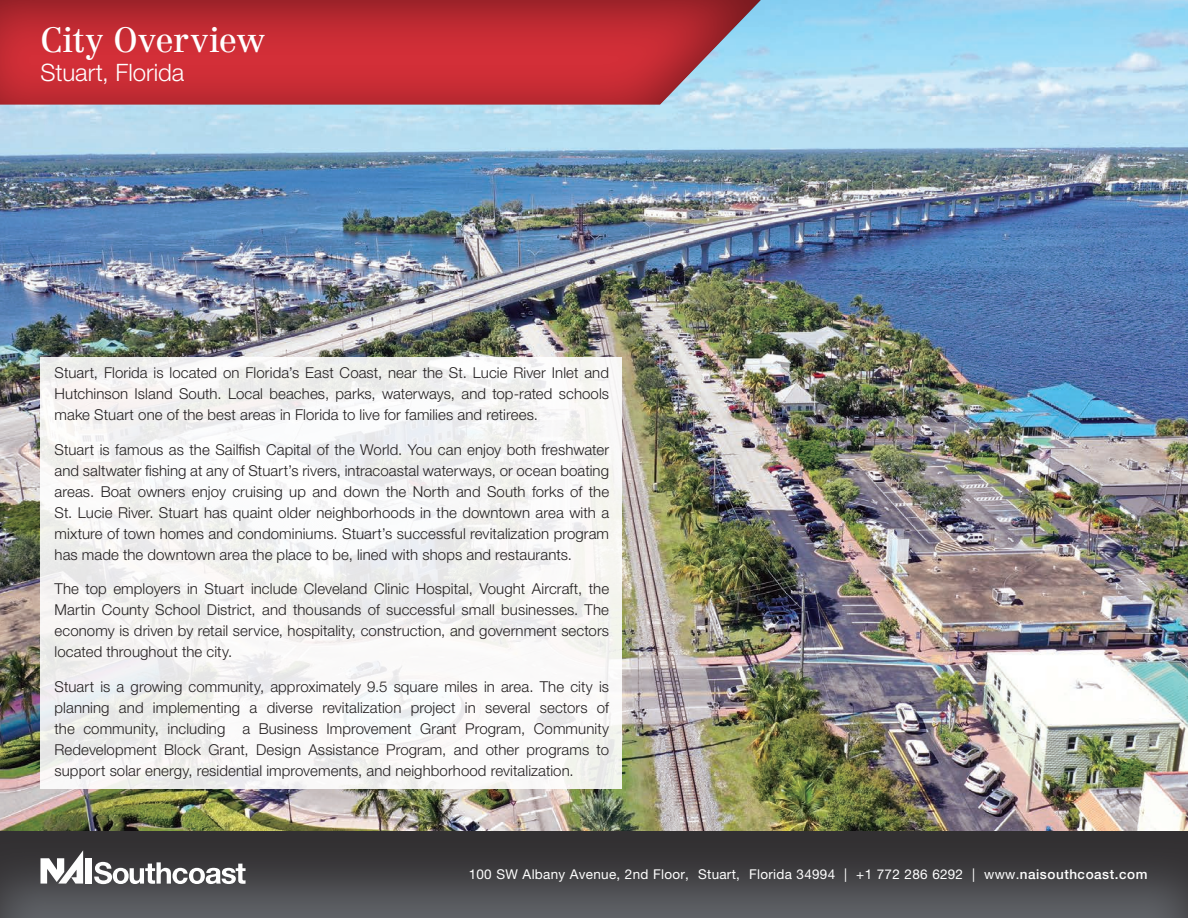
<style>
.page{position:relative;width:1188px;height:918px;background:#fff}
.page>*{position:absolute;margin:0;border:0;box-sizing:border-box;transform-origin:0 0}
.t1{font:34.5px "Centennial LT Std";color:#fff}
.t2{font:300 24px "Helvetica Neue LT Std";color:#fff}
.t3{font:300 15px/21px "Helvetica Neue LT Std";letter-spacing:.005em;color:#231f20;text-align:justify}
.t4{font:13.5px "Helvetica Neue LT Std";letter-spacing:.02em;color:#fff}
.s1{font-weight:500}
</style>
<div class="page">
<img style="left:0;top:0;width:1188px;height:830px">
<div style="left:40px;top:357px;width:582px;height:432px;background:linear-gradient(to right,#f2f2f2,#f6f6f5)"></div>
<div style="left:0;top:830px;width:1188px;height:88px;background:#231f20;opacity:.75"></div>
<div style="left:85px;top:858px;width:7px;height:26px;background:#fff"></div>
<svg style="left:40px;top:850px;width:43px;height:34px"></svg>
<svg style="left:94px;top:862px;width:152px;height:22px"></svg>
<div style="left:0;top:0;width:762px;height:106px;background:#231f20;opacity:.51"></div>
<p class="t1" style="left:40px;top:19px;width:226px">City Overview</p>
<p class="t2" style="left:40px;top:58px;width:145px">Stuart, Florida</p>
<p class="t3" style="left:55px;top:362px;width:556px">Stuart, Florida is located on Florida’s East Coast, near the St. Lucie River Inlet and Hutchinson Island South. Local beaches, parks, waterways, and top-rated schools make Stuart one of the best areas in Florida to live for families and retirees.</p>
<p class="t3" style="left:55px;top:438px;width:556px">Stuart is famous as the Sailfish Capital of the World. You can enjoy both freshwater and saltwater fishing at any of Stuart’s rivers, intracoastal waterways, or ocean boating areas. Boat owners enjoy cruising up and down the North and South forks of the St. Lucie River. Stuart has quaint older neighborhoods in the downtown area with a mixture of town homes and condominiums. Stuart’s successful revitalization program has made the downtown area the place to be, lined with shops and restaurants.</p>
<p class="t3" style="left:55px;top:578px;width:556px">The top employers in Stuart include Cleveland Clinic Hospital, Vought Aircraft, the Martin County School District, and thousands of successful small businesses. The economy is driven by retail service, hospitality, construction, and government sectors located throughout the city.</p>
<p class="t3" style="left:55px;top:675px;width:556px">Stuart is a growing community, approximately 9.5 square miles in area. The city is planning and implementing a diverse revitalization project in several sectors of the community, including a Business Improvement Grant Program, Community Redevelopment Block Grant, Design Assistance Program, and other programs to support solar energy, residential improvements, and neighborhood revitalization.</p>
<p class="t4" style="left:469px;top:866px;width:680px">100 SW Albany Avenue, 2nd Floor, Stuart, Florida 34994 | +1 772 286 6292 | www.<span class="s1">naisouthcoast.com</span></p>
</div>
